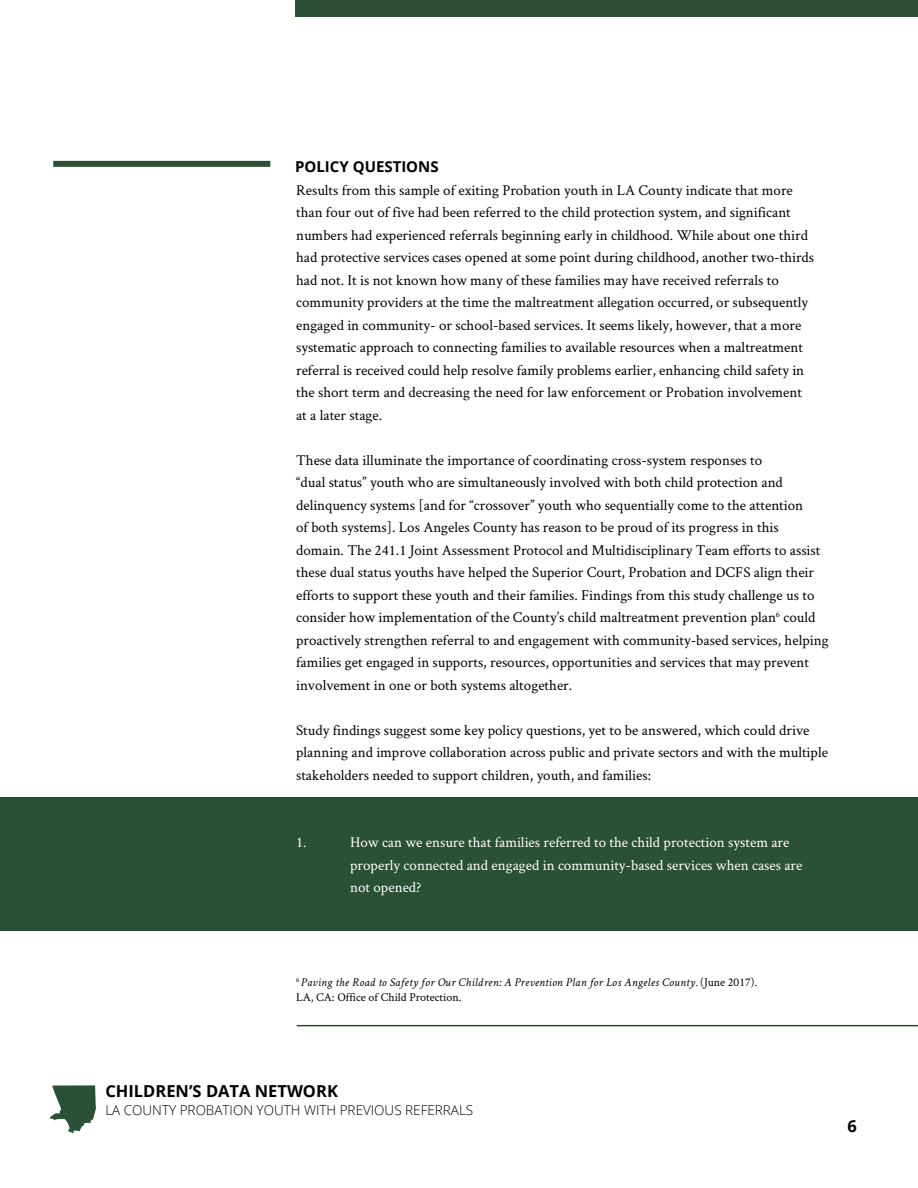
<style>
.page{position:relative;width:918px;height:1188px;background:#fff}
.page>*{position:absolute;margin:0;border:0;box-sizing:border-box;transform-origin:0 0}
.t1{font:700 16.5px "Open Sans";color:#000}
.t2{font:15px/22.5px "Crimson Text";color:#000}
.t3{font:15px/22.5px "Crimson Text";color:#fff}
.t4{font:700 15px "Open Sans";color:#000}
.t5{font:300 13.5px "Open Sans";color:#000}
.t6{font:italic 12px/15px "Crimson Text";letter-spacing:.02em;color:#000}
.s1{font-style:normal}
</style>
<div class="page">
<div style="left:0;top:797px;width:918px;height:134px;background:#2a5035"></div>
<div style="left:53px;top:161px;width:217px;height:6px;background:#2d5035"></div>
<hr style="left:297px;top:1025px;width:621px;height:1px;background:#2d5035">
<div style="left:296px;top:0;width:622px;height:16px;background:#2d5035"></div>
<svg style="left:50px;top:1085px;width:46px;height:48px"></svg>
<p class="t4" style="left:295px;top:156px;width:145px">POLICY QUESTIONS</p>
<p class="t2" style="left:296px;top:178px;width:520px">Results from this sample of exiting Probation youth in LA County indicate that more than four out of five had been referred to the child protection system, and significant numbers had experienced referrals beginning early in childhood. While about one third had protective services cases opened at some point during childhood, another two-thirds had not. It is not known how many of these families may have received referrals to community providers at the time the maltreatment allegation occurred, or subsequently engaged in community- or school-based services. It seems likely, however, that a more systematic approach to connecting families to available resources when a maltreatment referral is received could help resolve family problems earlier, enhancing child safety in the short term and decreasing the need for law enforcement or Probation involvement at a later stage.</p>
<p class="t2" style="left:296px;top:448px;width:534px">These data illuminate the importance of coordinating cross-system responses to<br>“dual status” youth who are simultaneously involved with both child protection and delinquency systems [and for “crossover” youth who sequentially come to the attention<br>of both systems]. Los Angeles County has reason to be proud of its progress in this domain. The 241.1 Joint Assessment Protocol and Multidisciplinary Team efforts to assist these dual status youths have helped the Superior Court, Probation and DCFS align their efforts to support these youth and their families. Findings from this study challenge us to consider how implementation of the County’s child maltreatment prevention plan<sup>6</sup> could proactively strengthen referral to and engagement with community-based services, helping families get engaged in supports, resources, opportunities and services that may prevent involvement in one or both systems altogether.</p>
<p class="t2" style="left:296px;top:718px;width:533px">Study findings suggest some key policy questions, yet to be answered, which could drive planning and improve collaboration across public and private sectors and with the multiple stakeholders needed to support children, youth, and families:</p>
<p class="t3" style="left:296px;top:830px;width:12px">1.</p>
<p class="t3" style="left:350px;top:830px;width:454px">How can we ensure that families referred to the child protection system are properly connected and engaged in community-based services when cases are not opened?</p>
<p class="t6" style="left:296px;top:975px;width:463px"><sup>6</sup> Paving the Road to Safety for Our Children: A Prevention Plan for Los Angeles County. <span class="s1">(June 2017).<br>LA, CA: Office of Child Protection.</span></p>
<p class="t1" style="left:105px;top:1080px;width:234px">CHILDREN’S DATA NETWORK</p>
<p class="t5" style="left:105px;top:1101px;width:369px">LA COUNTY PROBATION YOUTH WITH PREVIOUS REFERRALS</p>
<p class="t1" style="left:847px;top:1115px;width:11px">6</p>
</div>
